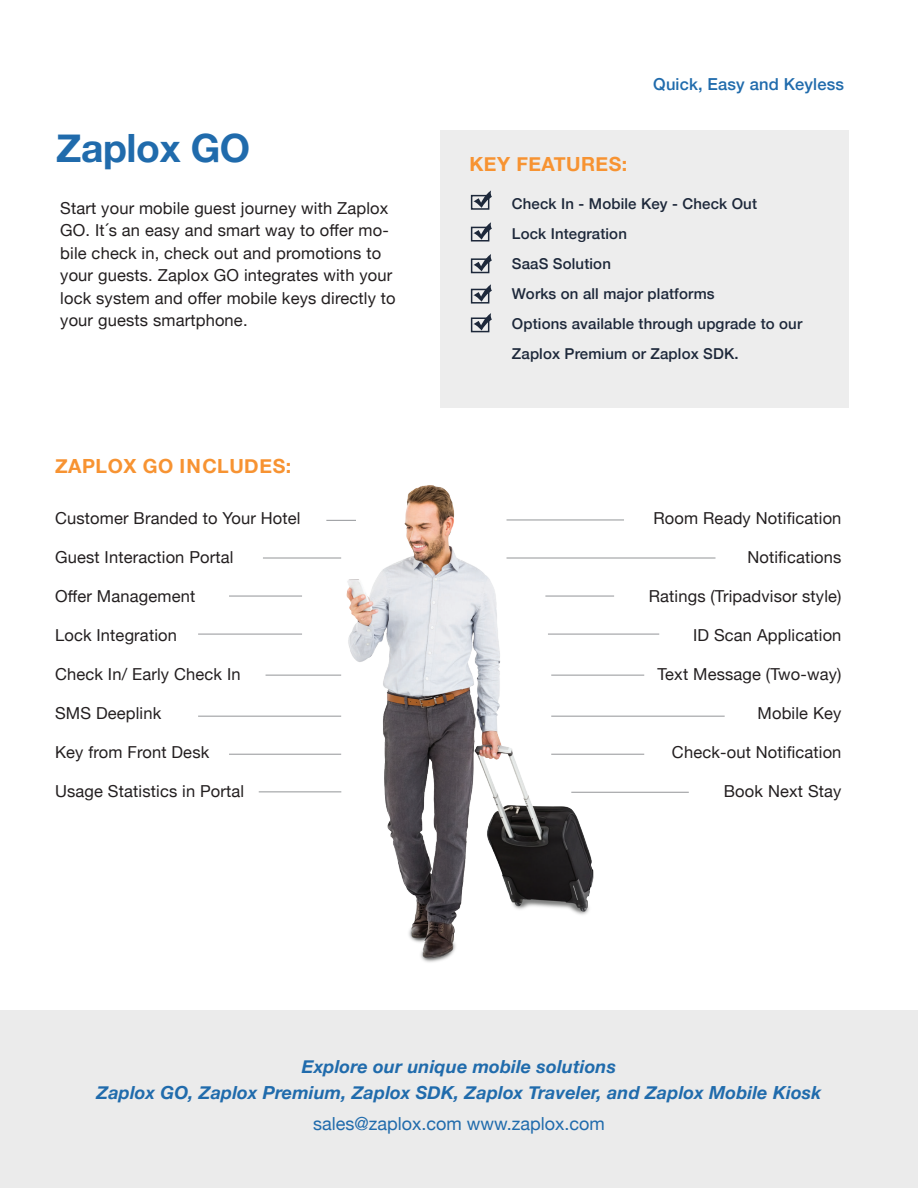
<style>
.page{position:relative;width:918px;height:1188px;background:#fff}
.page>*{position:absolute;margin:0;border:0;box-sizing:border-box;transform-origin:0 0}
.t1{font:700 39px "Helvetica Neue";letter-spacing:-.01em;color:#206bac}
.t2{font:700 19.5px "Helvetica Neue";letter-spacing:.025em;color:#f79332}
.t3{font:italic 700 18px/25.5px "Helvetica Neue";letter-spacing:.01em;color:#206bac;text-align:center}
.t4{font:18px "Helvetica Neue";color:#206bac}
.t5{font:16.5px/22.5px "Helvetica Neue";letter-spacing:.01em;color:#231f20}
.t6{font:500 16.5px "Helvetica Neue";letter-spacing:.01em;color:#206bac}
.t7{font:500 15px/30px "Helvetica Neue";letter-spacing:.01em;color:#1d283a}
</style>
<div class="page">
<div style="left:440px;top:130px;width:408px;height:278px;background:#ededed"></div>
<img style="left:285px;top:485px;width:349px;height:478px">
<div style="left:0;top:1010px;width:918px;height:178px;background:#ebebeb"></div>
<hr style="left:263px;top:558px;width:78px;height:1px;background:#939598">
<hr style="left:507px;top:558px;width:209px;height:1px;background:#939598">
<hr style="left:326px;top:520px;width:30px;height:1px;background:#939598">
<hr style="left:507px;top:520px;width:117px;height:1px;background:#939598">
<hr style="left:229px;top:596px;width:73px;height:1px;background:#939598">
<hr style="left:545px;top:596px;width:69px;height:1px;background:#939598">
<hr style="left:198px;top:634px;width:104px;height:1px;background:#939598">
<hr style="left:548px;top:634px;width:111px;height:1px;background:#939598">
<hr style="left:266px;top:675px;width:75px;height:1px;background:#939598">
<hr style="left:551px;top:675px;width:93px;height:1px;background:#939598">
<hr style="left:198px;top:716px;width:143px;height:1px;background:#939598">
<hr style="left:551px;top:716px;width:174px;height:1px;background:#939598">
<hr style="left:229px;top:754px;width:112px;height:1px;background:#939598">
<hr style="left:551px;top:754px;width:93px;height:1px;background:#939598">
<hr style="left:571px;top:792px;width:118px;height:1px;background:#939598">
<svg style="left:473px;top:190px;width:19px;height:18px"></svg>
<svg style="left:473px;top:222px;width:19px;height:18px"></svg>
<svg style="left:474px;top:254px;width:18px;height:17px"></svg>
<svg style="left:473px;top:284px;width:19px;height:18px"></svg>
<svg style="left:473px;top:313px;width:19px;height:17px"></svg>
<div style="left:471px;top:195px;width:18px;height:15px;border:2px solid #1d283a"></div>
<div style="left:471px;top:227px;width:18px;height:15px;border:2px solid #1d283a"></div>
<div style="left:471px;top:258px;width:18px;height:15px;border:2px solid #1d283a"></div>
<div style="left:471px;top:289px;width:18px;height:15px;border:2px solid #1d283a"></div>
<div style="left:471px;top:318px;width:18px;height:14px;border:2px solid #1d283a"></div>
<hr style="left:259px;top:792px;width:82px;height:1px;background:#939598">
<h1 class="t1" style="left:56px;top:118px;width:195px">Zaplox GO</h1>
<p class="t5" style="left:60px;top:198px;width:337px">Start your mobile guest journey with Zaplox GO. It´s an easy and smart way to offer mo&shy;bile check in, check out and promotions to your guests. Zaplox GO integrates with your lock system and offer mobile keys directly to your guests smartphone.</p>
<p class="t2" style="left:55px;top:450px;width:238px">ZAPLOX GO INCLUDES:</p>
<p class="t5" style="left:55px;top:508px;width:247px">Customer Branded to Your Hotel</p>
<p class="t5" style="left:55px;top:547px;width:180px">Guest Interaction Portal</p>
<p class="t5" style="left:55px;top:586px;width:142px">Offer Management</p>
<p class="t5" style="left:55px;top:625px;width:123px">Lock Integration</p>
<p class="t5" style="left:55px;top:664px;width:187px">Check In/ Early Check In</p>
<p class="t5" style="left:55px;top:703px;width:108px">SMS Deeplink</p>
<p class="t5" style="left:55px;top:742px;width:156px">Key from Front Desk</p>
<p class="t5" style="left:55px;top:781px;width:191px">Usage Statistics in Portal</p>
<p class="t2" style="left:469px;top:149px;width:159px">KEY FEATURES:</p>
<p class="t6" style="left:653px;top:71px;width:192px">Quick, Easy and Keyless</p>
<p class="t7" style="left:512px;top:187px;width:292px">Check In - Mobile Key - Check Out<br>Lock Integration<br>SaaS Solution<br>Works on all major platforms<br>Options available through upgrade to our<br>Zaplox Premium or Zaplox SDK.</p>
<p class="t5" style="left:653px;top:508px;width:190px">Room Ready Notification</p>
<p class="t5" style="left:747px;top:547px;width:96px">Notifications</p>
<p class="t5" style="left:649px;top:586px;width:194px">Ratings (Tripadvisor style)</p>
<p class="t5" style="left:693px;top:625px;width:150px">ID Scan Application</p>
<p class="t5" style="left:657px;top:664px;width:186px">Text Message (Two-way)</p>
<p class="t5" style="left:757px;top:703px;width:86px">Mobile Key</p>
<p class="t5" style="left:672px;top:742px;width:171px">Check-out Notification</p>
<p class="t5" style="left:724px;top:781px;width:119px">Book Next Stay</p>
<p class="t3" style="left:97px;top:1055px;width:726px">Explore our unique mobile solutions<br>Zaplox GO, Zaplox Premium, Zaplox SDK, Zaplox Traveler, and Zaplox Mobile Kiosk</p>
<p class="t4" style="left:313px;top:1111px;width:293px">sales@zaplox.com www.zaplox.com</p>
</div>
